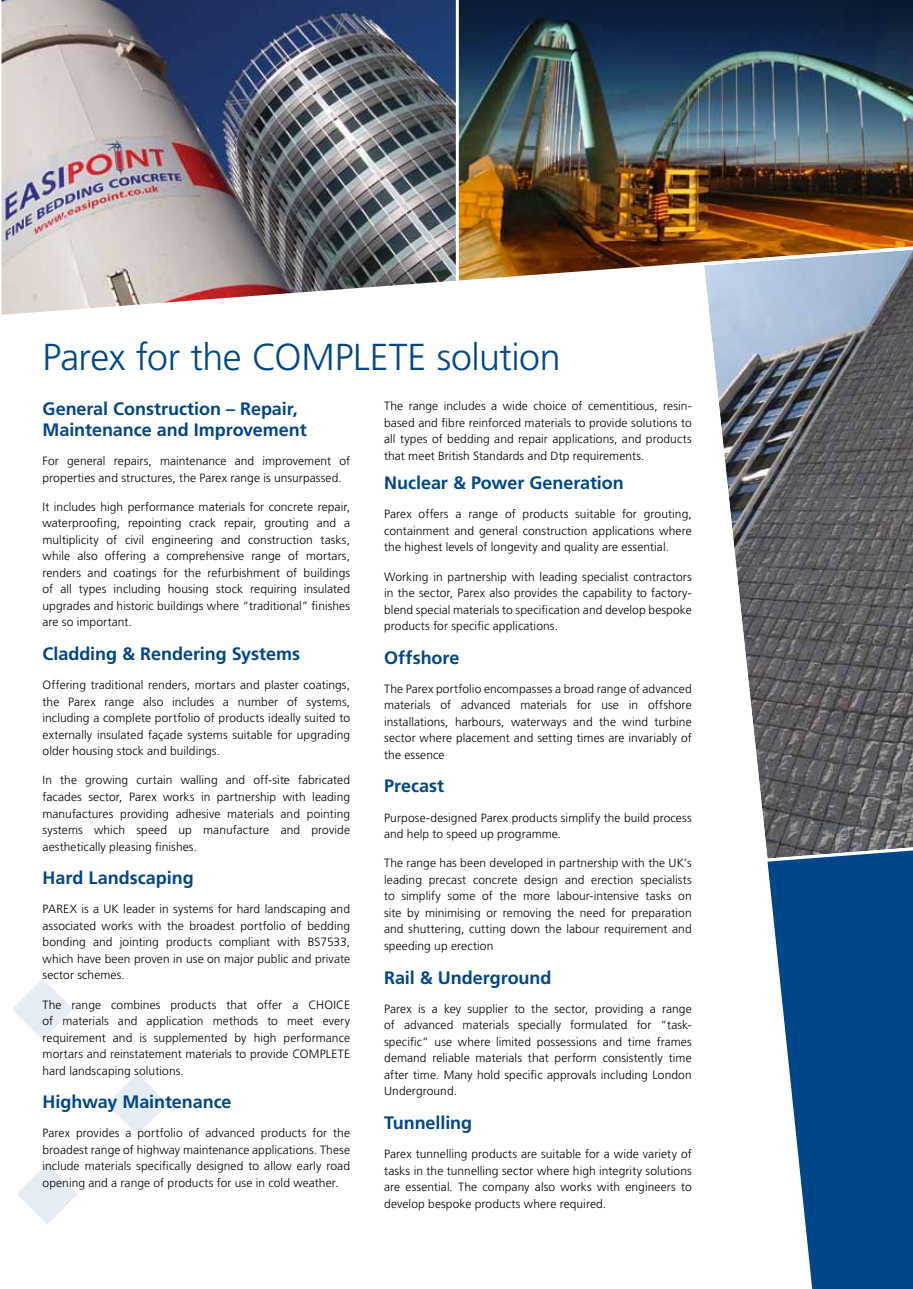
<style>
.page{position:relative;width:913px;height:1289px;background:#fff}
.page>*{position:absolute;margin:0;border:0;box-sizing:border-box;transform-origin:0 0}
.t1{font:300 37.5px "Frutiger";letter-spacing:-.01em;color:#004689}
.t2{font:700 18px/21px "Frutiger";letter-spacing:-.005em;color:#004689}
.t3{font:300 12px/16.5px "Frutiger";letter-spacing:.005em;color:#000;text-align:justify}
</style>
<div class="page">
<img style="left:2px;top:0;width:454px;height:246px">
<img style="left:459px;top:0;width:453px;height:246px">
<img style="left:1px;top:246px;width:698px;height:69px">
<svg style="left:40px;top:314px;width:217px;height:1px"></svg>
<svg style="left:12px;top:979px;width:61px;height:60px"></svg>
<svg style="left:107px;top:1074px;width:61px;height:60px"></svg>
<svg style="left:17px;top:1164px;width:61px;height:60px"></svg>
<svg style="left:699px;top:244px;width:213px;height:1044px"></svg>
<h1 class="t1" style="left:43px;top:335px;width:519px">Parex for the COMPLETE solution</h1>
<h2 class="t2" style="left:43px;top:398px;width:266px">General Construction – Repair,<br>Maintenance and Improvement</h2>
<p class="t3" style="left:43px;top:452px;width:309px">For general repairs, maintenance and improvement of properties and structures, the Parex range is unsurpassed.</p>
<p class="t3" style="left:43px;top:498px;width:309px">It includes high performance materials for concrete repair, waterproofing, repointing crack repair, grouting and a multiplicity of civil engineering and construction tasks, while also offering a comprehensive range of mortars, renders and coatings for the refurbishment of buildings of all types including housing stock requiring insulated upgrades and historic buildings where “traditional” finishes are so important.</p>
<h2 class="t2" style="left:43px;top:643px;width:259px">Cladding &amp; Rendering Systems</h2>
<p class="t3" style="left:43px;top:676px;width:309px">Offering traditional renders, mortars and plaster coatings, the Parex range also includes a number of systems, including a complete portfolio of products ideally suited to externally insulated façade systems suitable for upgrading older housing stock and buildings.</p>
<p class="t3" style="left:43px;top:772px;width:309px">In the growing curtain walling and off-site fabricated facades sector, Parex works in partnership with leading manufactures providing adhesive materials and pointing systems which speed up manufacture and provide aesthetically pleasing finishes.</p>
<h2 class="t2" style="left:43px;top:867px;width:153px">Hard Landscaping</h2>
<p class="t3" style="left:43px;top:900px;width:309px">PAREX is a UK leader in systems for hard landscaping and associated works with the broadest portfolio of bedding bonding and jointing products compliant with BS7533, which have been proven in use on major public and private sector schemes.</p>
<p class="t3" style="left:43px;top:996px;width:309px">The range combines products that offer a CHOICE of materials and application methods to meet every requirement and is supplemented by high performance mortars and reinstatement materials to provide COMPLETE hard landscaping solutions.</p>
<h2 class="t2" style="left:43px;top:1091px;width:190px">Highway Maintenance</h2>
<p class="t3" style="left:43px;top:1124px;width:309px">Parex provides a portfolio of advanced products for the broadest range of highway maintenance applications. These include materials specifically designed to allow early road opening and a range of products for use in cold weather.</p>
<p class="t3" style="left:384px;top:398px;width:309px">The range includes a wide choice of cementitious, resin&shy;based and fibre reinforced materials to provide solutions to all types of bedding and repair applications, and products that meet British Standards and Dtp requirements.</p>
<h2 class="t2" style="left:384px;top:472px;width:241px">Nuclear &amp; Power Generation</h2>
<p class="t3" style="left:384px;top:506px;width:309px">Parex offers a range of products suitable for grouting, containment and general construction applications where the highest levels of longevity and quality are essential.</p>
<p class="t3" style="left:384px;top:568px;width:309px">Working in partnership with leading specialist contractors in the sector, Parex also provides the capability to factory&shy;blend special materials to specification and develop bespoke products for specific applications.</p>
<h2 class="t2" style="left:384px;top:646px;width:77px">Offshore</h2>
<p class="t3" style="left:384px;top:680px;width:309px">The Parex portfolio encompasses a broad range of advanced materials of advanced materials for use in offshore installations, harbours, waterways and the wind turbine sector where placement and setting times are invariably of the essence</p>
<h2 class="t2" style="left:384px;top:775px;width:62px">Precast</h2>
<p class="t3" style="left:384px;top:809px;width:309px">Purpose-designed Parex products simplify the build process and help to speed up programme.</p>
<p class="t3" style="left:384px;top:855px;width:309px">The range has been developed in partnership with the UK’s leading precast concrete design and erection specialists to simplify some of the more labour-intensive tasks on site by minimising or removing the need for preparation and shuttering, cutting down the labour requirement and speeding up erection</p>
<h2 class="t2" style="left:384px;top:966px;width:169px">Rail &amp; Underground</h2>
<p class="t3" style="left:384px;top:1000px;width:309px">Parex is a key supplier to the sector, providing a range of advanced materials specially formulated for “task&shy;specific” use where limited possessions and time frames demand reliable materials that perform consistently time after time. Many hold specific approvals including London Underground.</p>
<h2 class="t2" style="left:384px;top:1111px;width:90px">Tunnelling</h2>
<p class="t3" style="left:384px;top:1145px;width:309px">Parex tunnelling products are suitable for a wide variety of tasks in the tunnelling sector where high integrity solutions are essential. The company also works with engineers to develop bespoke products where required.</p>
</div>
